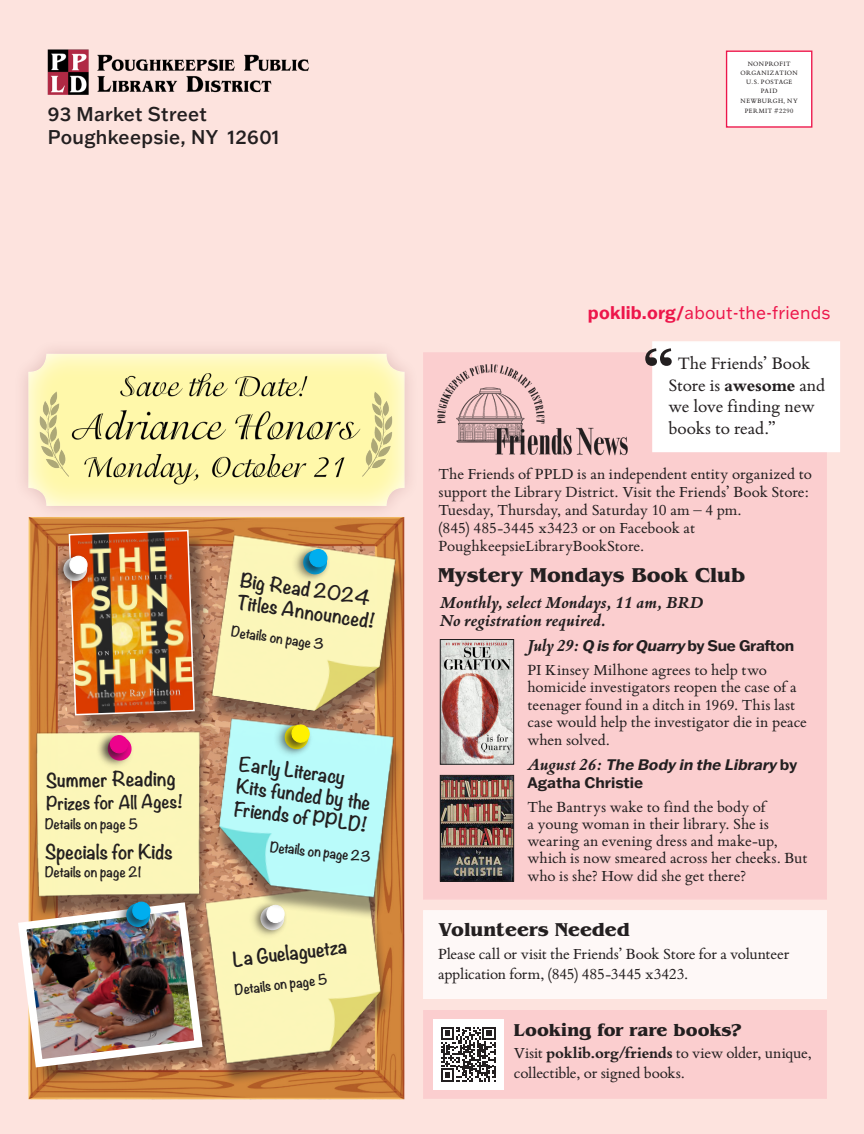
<style>
.page{position:relative;width:864px;height:1134px;background:#fde3de}
.page>*{position:absolute;margin:0;border:0;box-sizing:border-box;transform-origin:0 0}
.date___time{font:700 66.9px "Bembo Book MT Pro";color:#231f20}
.Slightly_Larger_Mediumsmall{font:700 21px "Benguiat Pro ITC";letter-spacing:-.005em;color:#231f20}
.t1{font:500 19.5px/22.5px "Franklin Gothic ATF";letter-spacing:.02em;color:#231f20;scale:.95 1}
.program_text{font:700 19.5px "Benguiat Pro ITC";letter-spacing:.005em;color:#231f20}
.date___time-2{font:18.75px/21.6px "Bembo Book MT Pro";letter-spacing:-.005em;color:#231f20}
.program_titles{font:700 18px/22.5px "Noteworthy";color:#231f20}
.program_titles-2{font:italic 700 18px/18px "Bembo Book MT Pro";color:#231f20}
.t2{font:18px "Franklin Gothic ATF";letter-spacing:.01em;color:#ed164b;scale:.95 1}
.program_text-2{font:700 18px "Benguiat Pro ITC";color:#231f20}
.program_titles-3{font:16.5px/17.4px "Bembo Book MT Pro";color:#231f20}
.article_text{font:16.5px/18px "Bembo Book MT Pro";color:#231f20}
.program_text-3{font:16.5px/20.2px "Bembo Book MT Pro";letter-spacing:-.01em;color:#231f20}
.program_titles-4{font:700 16.5px "Noteworthy";color:#231f20}
.program_titles-5{font:italic 700 15px/18px "Franklin Gothic ATF";color:#231f20}
.program_titles-6{font:700 12.75px "Noteworthy";color:#231f20}
.t3{font:7.05px/9px "Bembo Book MT Pro";letter-spacing:.05em;color:#231f20;text-align:center}
.s1{font-weight:700}
.s2{font-family:"Bembo Book MT Pro";font-size:18px}
.s3{font-style:normal}
</style>
<div class="page">
<div style="left:726px;top:51px;width:86px;height:77px;background:#fff;border:1px solid #ed164b"></div>
<img style="left:47px;top:49px;width:262px;height:46px">
<div style="left:423px;top:910px;width:404px;height:89px;background:#fef8f7"></div>
<div style="left:423px;top:352px;width:404px;height:548px;background:#fbcecf"></div>
<img style="left:442px;top:641px;width:70px;height:122px">
<div style="left:440px;top:639px;width:74px;height:126px;border:1px solid #231f20"></div>
<img style="left:442px;top:777px;width:70px;height:103px">
<div style="left:440px;top:775px;width:74px;height:107px;border:1px solid #231f20"></div>
<img style="left:437px;top:364px;width:191px;height:92px">
<div style="left:423px;top:1010px;width:404px;height:89px;background:#fbcecf"></div>
<div style="left:433px;top:1019px;width:70px;height:70px;background:#fff"></div>
<svg style="left:441px;top:1027px;width:55px;height:55px"></svg>
<img style="left:28px;top:490px;width:402px;height:610px">
<img style="left:28px;top:722px;width:173px;height:176px">
<div style="left:202px;top:890px;width:190px;height:196px;background:#231f20;opacity:.46"></div>
<img style="left:195px;top:872px;width:203px;height:199px">
<img style="left:200px;top:524px;width:207px;height:203px">
<div style="left:291px;top:544px;width:40px;height:40px;background:#231f20;opacity:.41"></div>
<div style="left:297px;top:546px;width:34px;height:34px;background:#231f20;opacity:.75"></div>
<div style="left:310px;top:550px;width:17px;height:17px;background:#00aeef;border-radius:50%"></div>
<div style="left:309px;top:549px;width:18px;height:18px;border:1px solid #00aeef;border-radius:50%"></div>
<div style="left:96px;top:731px;width:39px;height:39px;background:#fbf6b8"></div>
<div style="left:97px;top:732px;width:34px;height:34px;background:#231f20;opacity:.75"></div>
<svg style="left:106px;top:734px;width:26px;height:27px"></svg>
<div style="left:21px;top:905px;width:200px;height:180px;background:#231f20;opacity:.46"></div>
<img style="left:18px;top:898px;width:189px;height:174px">
<div style="left:114px;top:897px;width:40px;height:39px;background:#231f20;opacity:.41"></div>
<div style="left:120px;top:899px;width:34px;height:34px;background:#231f20;opacity:.75"></div>
<div style="left:133px;top:902px;width:17px;height:17px;background:#00aeef;border-radius:50%"></div>
<div style="left:132px;top:902px;width:19px;height:18px;border:1px solid #00aeef;border-radius:50%"></div>
<div style="left:248px;top:900px;width:40px;height:40px;background:#fbf6b8"></div>
<div style="left:254px;top:902px;width:34px;height:34px;background:#231f20;opacity:.75"></div>
<div style="left:267px;top:905px;width:17px;height:18px;background:#fff;border-radius:50%"></div>
<div style="left:266px;top:905px;width:19px;height:18px;border:1px solid #fff;border-radius:50%"></div>
<div style="left:652px;top:341px;width:188px;height:111px;background:#fff"></div>
<div style="left:71px;top:533px;width:142px;height:201px;background:#231f20;opacity:.46"></div>
<img style="left:68px;top:529px;width:128px;height:187px">
<div style="left:51px;top:551px;width:40px;height:40px;background:#231f20;opacity:.41"></div>
<div style="left:57px;top:553px;width:34px;height:34px;background:#231f20;opacity:.75"></div>
<div style="left:70px;top:556px;width:17px;height:17px;background:#fff;border-radius:50%"></div>
<div style="left:69px;top:556px;width:19px;height:18px;border:1px solid #fff;border-radius:50%"></div>
<div style="left:213px;top:726px;width:190px;height:194px;background:#231f20;opacity:.46"></div>
<img style="left:201px;top:707px;width:202px;height:198px">
<div style="left:273px;top:719px;width:39px;height:40px;background:#231f20;opacity:.41"></div>
<div style="left:279px;top:721px;width:34px;height:34px;background:#231f20;opacity:.75"></div>
<svg style="left:283px;top:723px;width:28px;height:27px"></svg>
<div style="left:13px;top:338px;width:407px;height:183px;background:#580609;opacity:.16"></div>
<svg style="left:25px;top:352px;width:380px;height:155px"></svg>
<img style="left:64px;top:360px;width:302px;height:131px">
<img style="left:35px;top:389px;width:38px;height:91px">
<img style="left:359px;top:389px;width:37px;height:91px">
<p class="t1" style="left:48px;top:102px;width:246px">93 Market Street<br>Poughkeepsie, NY 12601</p>
<p class="t3" style="left:741px;top:59px;width:59px">NONPROFIT<br>ORGANIZATION<br>U.S. POSTAGE<br>PAID</p>
<p class="t3" style="left:741px;top:96px;width:59px;line-height:9.9px">NEWBURGH, NY<br>PERMIT #2290</p>
<p class="program_titles" style="left:46px;top:769px;width:131px;rotate:-1deg">Summer Reading</p>
<p class="program_titles-4" style="left:46px;top:789px;width:138px;rotate:-1deg">Prizes for All Ages!</p>
<p class="program_titles-6" style="left:45px;top:812px;width:95px">Details on page 5</p>
<p class="program_titles" style="left:45px;top:840px;width:130px">Specials for Kids</p>
<p class="program_titles-6" style="left:45px;top:861px;width:98px">Details on page 21</p>
<p class="program_titles" style="left:242px;top:568px;width:140px;rotate:8deg">Big Read 2024<br>Titles Announced!</p>
<p class="program_titles-6" style="left:233px;top:620px;width:95px;rotate:8deg">Details on page 3</p>
<p class="program_titles" style="left:241px;top:752px;width:136px;rotate:7deg">Early Literacy<br>Kits funded by the<br>Friends of PPLD!</p>
<p class="program_titles-6" style="left:272px;top:835px;width:103px;rotate:6deg">Details on page 23</p>
<p class="program_titles" style="left:232px;top:948px;width:116px;rotate:-7deg">La Guelaguetza</p>
<p class="program_titles-6" style="left:234px;top:979px;width:95px;rotate:-7deg">Details on page 5</p>
<p class="t2" style="left:588px;top:301px;width:257px"><span class="s1">poklib.org/</span>about-the-friends</p>
<p class="date___time" style="left:642px;top:330px;width:36px">“</p>
<p class="date___time-2" style="left:669px;top:352px;width:158px;text-indent:9px">The Friends’ Book<br>Store is <span class="s1">awesome</span> and we love finding new books to read.”</p>
<p class="article_text" style="left:439px;top:464px;width:375px">The Friends of PPLD is an independent entity organized to support the Library District. Visit the Friends’ Book Store:<br>Tuesday, Thursday, and Saturday 10 am – 4 pm.<br>(845) 485-3445 x3423 or on Facebook at PoughkeepsieLibraryBookStore.</p>
<p class="Slightly_Larger_Mediumsmall" style="left:438px;top:563px;width:309px">Mystery Mondays Book Club</p>
<p class="program_titles-2" style="left:440px;top:593px;width:265px">Monthly, select Mondays, 11 am, BRD<br>No registration required.</p>
<p class="program_titles-5" style="left:528px;top:636px;width:268px"><span class="s2">July 29:</span> Q is forQuarry<span class="s3">by Sue Grafton</span></p>
<p class="program_titles-3" style="left:528px;top:661px;width:281px">PI Kinsey Milhone agrees to help two homicide investigators reopen the case of a teenager found in a ditch in 1969. This last case would help the investigator die in peace when solved.</p>
<p class="program_titles-5" style="left:528px;top:755px;width:271px"><span class="s2">A ug u s t 2 6 :</span> The Body in the Library <span class="s3">b y<br>Agatha Christie</span></p>
<p class="program_titles-3" style="left:528px;top:797px;width:282px">The Bantrys wake to find the body of<br>a young woman in their library. She is wearing an evening dress and make-up, which is now smeared across her cheeks. But who is she? How did she get there?</p>
<p class="program_text" style="left:438px;top:918px;width:193px">Volunteers Needed</p>
<p class="program_text-3" style="left:438px;top:943px;width:353px">Please call or visit the Friends’ Book Store for a volunteer application form, (845) 485-3445 x3423.</p>
<p class="program_text-2" style="left:514px;top:1019px;width:229px">Looking for rare books?</p>
<p class="program_text-3" style="left:514px;top:1042px;width:300px">Visit <span class="s1">poklib.org/friends</span> to view older, unique, collectible, or signed books.</p>
</div>
